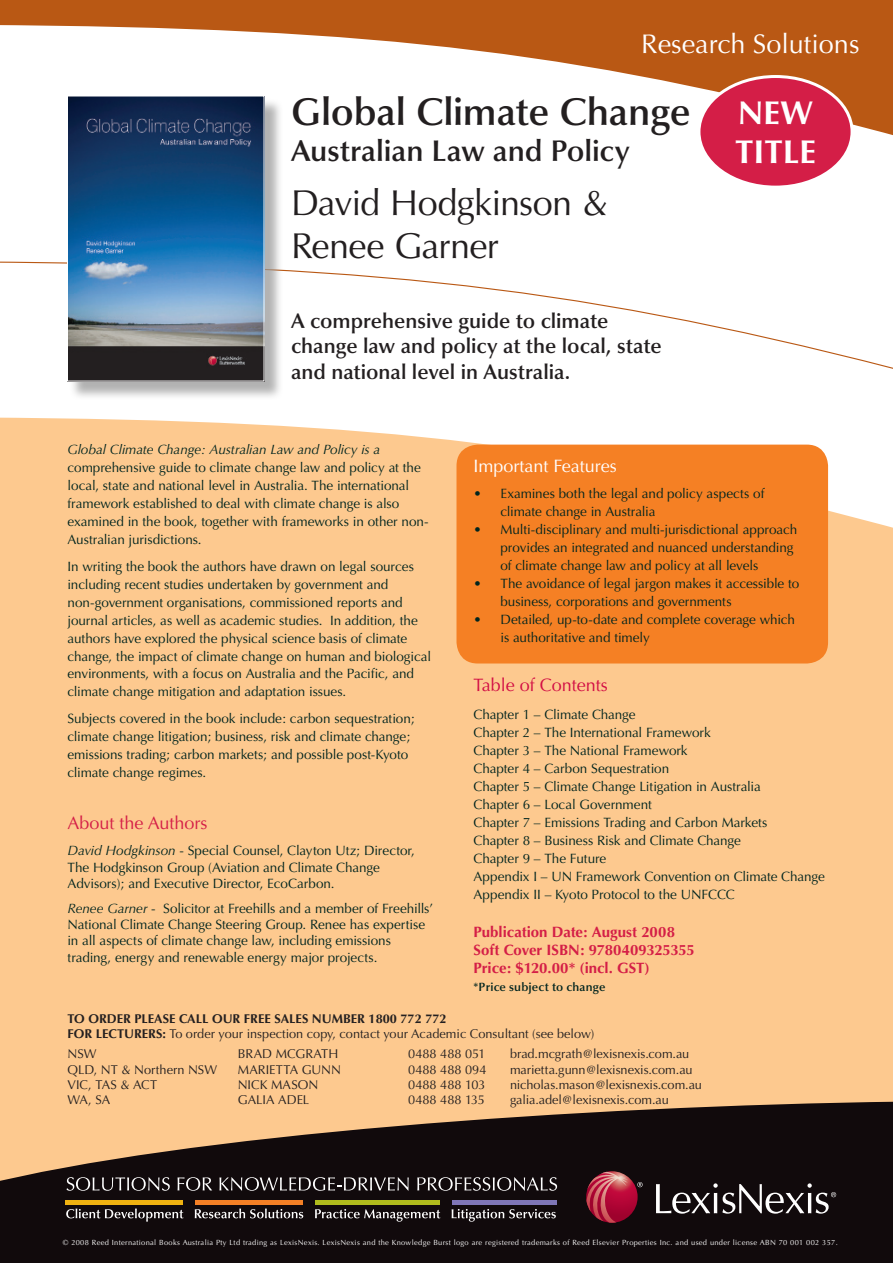
<style>
.page{position:relative;width:893px;height:1263px;background:#fff}
.page>*{position:absolute;margin:0;border:0;box-sizing:border-box;transform-origin:0 0}
.t1{font:600 39px "Optima";letter-spacing:-.005em;color:#231f20}
.t2{font:36px/43.2px "Optima CE";letter-spacing:-.02em;color:#231f20}
.t3{font:700 33px/39.6px "Optima";color:#fff}
.t4{font:600 30px "Optima";letter-spacing:-.005em;color:#231f20}
.t5{font:27px "Optima CE";color:#fff}
.t6{font:600 21px/25.2px "Optima";color:#231f20}
.t7{font:18px "Optima CE";color:#fff}
.t8{font:18px "Optima CE";color:#d41e47}
.t9{font:18px "Optima CE";color:#d20d44}
.t10{font:700 15px/18px "Optima CE";color:#d41e47}
.t11{font:13.5px/18px "Optima CE";letter-spacing:-.005em;color:#00241e}
.t12{font:italic 13.5px "Optima";letter-spacing:-.005em;color:#00241e}
.t13{font:12.75px/15.3px "Optima CE";color:#231f20}
.t14{font:600 12px "Optima";letter-spacing:.015em;color:#00241e}
.t15{font:7.5px "Optima CE";letter-spacing:.04em;color:#fff}
.s1{font-family:"Optima";font-style:italic}
.s2{font-weight:700}
</style>
<div class="page">
<div style="left:0;top:417px;width:893px;height:685px;background:#fdc98f"></div>
<svg style="left:0;top:1102px;width:893px;height:161px;background:#3e2f25"></svg>
<svg style="left:586px;top:1171px;width:52px;height:52px"></svg>
<svg style="left:586px;top:1172px;width:42px;height:51px;background:#a32f44"></svg>
<svg style="left:637px;top:1182px;width:6px;height:5px"></svg>
<svg style="left:656px;top:1183px;width:180px;height:31px"></svg>
<svg style="left:67px;top:1177px;width:103px;height:14px"></svg>
<svg style="left:178px;top:1177px;width:34px;height:14px"></svg>
<svg style="left:219px;top:1177px;width:190px;height:14px;background:#4a4446"></svg>
<svg style="left:417px;top:1177px;width:140px;height:14px;background:#4b4647"></svg>
<svg style="left:66px;top:1208px;width:117px;height:13px;background:#453f41"></svg>
<svg style="left:195px;top:1208px;width:108px;height:10px"></svg>
<svg style="left:315px;top:1209px;width:125px;height:13px;background:#443f40"></svg>
<svg style="left:452px;top:1209px;width:104px;height:13px"></svg>
<hr style="left:195px;top:1200px;width:108px;height:4px;background:#f48026">
<hr style="left:66px;top:1200px;width:117px;height:4px;background:#efb211">
<hr style="left:315px;top:1200px;width:125px;height:4px;background:#b0bb1d">
<hr style="left:452px;top:1200px;width:104px;height:4px;background:#7f76b7">
<svg style="left:0;top:0;width:893px;height:135px"></svg>
<svg style="left:0;top:261px;width:893px;height:121px"></svg>
<div style="left:69px;top:98px;width:221px;height:309px;background:#999;opacity:.75"></div>
<img style="left:69px;top:98px;width:193px;height:281px">
<div style="left:67px;top:96px;width:197px;height:285px;border:1px solid #fff"></div>
<div style="left:456px;top:445px;width:372px;height:218px;background:#f58024;border-radius:21px"></div>
<div style="left:699px;top:77px;width:153px;height:110px;background:#d41e47;border-radius:50%"></div>
<div style="left:697px;top:75px;width:156px;height:114px;border:3px solid #fff;border-radius:50%"></div>
<h3 class="t5" style="left:641px;top:27px;width:220px">Research Solutions</h3>
<h1 class="t1" style="left:291px;top:89px;width:401px">Global Climate Change</h1>
<h3 class="t4" style="left:291px;top:133px;width:340px">Australian Law and Policy</h3>
<h2 class="t2" style="left:291px;top:181px;width:319px">David Hodgkinson &amp;<br>Renee Garner</h2>
<h3 class="t6" style="left:291px;top:309px;width:372px">A comprehensive guide to climate change law and policy at the local, state and national level in Australia.</h3>
<h3 class="t3" style="left:735px;top:93px;width:82px">NEW<br>TITLE</h3>
<p class="t12" style="left:68px;top:441px;width:314px">Global Climate Change: Australian Law and Policy is a</p>
<p class="t11" style="left:68px;top:458px;width:363px">comprehensive guide to climate change law and policy at the local, state and national level in Australia. The international framework established to deal with climate change is also examined in the book, together with frameworks in other non-Australian jurisdictions.</p>
<p class="t11" style="left:68px;top:557px;width:365px">In writing the book the authors have drawn on legal sources including recent studies undertaken by government and non-government organisations, commissioned reports and journal articles, as well as academic studies. In addition, the authors have explored the physical science basis of climate change, the impact of climate change on human and biological environments, with a focus on Australia and the Pacific, and climate change mitigation and adaptation issues.</p>
<p class="t11" style="left:68px;top:710px;width:349px">Subjects covered in the book include: carbon sequestration; climate change litigation; business, risk and climate change; emissions trading; carbon markets; and possible post-Kyoto climate change regimes.</p>
<h3 class="t8" style="left:68px;top:812px;width:142px">About the Authors</h3>
<p class="t11" style="left:68px;top:843px;width:349px;line-height:16.2px"><span class="s1">David Hodgkinson</span> - Special Counsel, Clayton Utz; Director,<br>The Hodgkinson Group (Aviation and Climate Change<br>Advisors); and Executive Director, EcoCarbon.</p>
<p class="t11" style="left:68px;top:900px;width:367px;line-height:16.2px"><span class="s1">Renee Garner</span> - Solicitor at Freehills and a member of Freehills’ National Climate Change Steering Group. Renee has expertise in all aspects of climate change law, including emissions trading, energy and renewable energy major projects.</p>
<h3 class="t7" style="left:473px;top:455px;width:145px">Important Features</h3>
<p class="t11" style="left:500px;top:484px;width:266px;text-indent:-27px">• Examines both the legal and policy aspects of climate change in Australia</p>
<p class="t11" style="left:500px;top:520px;width:298px;text-indent:-27px">• Multi-disciplinary and multi-jurisdictional approach provides an integrated and nuanced understanding of climate change law and policy at all levels</p>
<p class="t11" style="left:500px;top:574px;width:300px;text-indent:-27px">• The avoidance of legal jargon makes it accessible to business, corporations and governments</p>
<p class="t11" style="left:500px;top:610px;width:296px;text-indent:-27px">• Detailed, up-to-date and complete coverage which is authoritative and timely</p>
<h3 class="t9" style="left:473px;top:674px;width:136px">Table of Contents</h3>
<p class="t11" style="left:473px;top:705px;width:353px">Chapter 1 – Climate Change<br>Chapter 2 – The International Framework<br>Chapter 3 – The National Framework<br>Chapter 4 – Carbon Sequestration<br>Chapter 5 – Climate Change Litigation in Australia<br>Chapter 6 – Local Government<br>Chapter 7 – Emissions Trading and Carbon Markets<br>Chapter 8 – Business Risk and Climate Change<br>Chapter 9 – The Future<br>Appendix I – UN Framework Convention on Climate Change Appendix II – Kyoto Protocol to the UNFCCC</p>
<p class="t10" style="left:473px;top:922px;width:223px">Publication Date: August 2008<br>Soft Cover ISBN: 9780409325355<br>Price: $120.00* (incl. GST)</p>
<p class="t14" style="left:473px;top:980px;width:134px">*Price subject to change</p>
<p class="t13" style="left:68px;top:1010px;width:528px"><span class="s2">TO ORDER PLEASE CALL OUR FREE SALES NUMBER 1800 772 772<br>FOR LECTURERS:</span> To order your inspection copy, contact your Academic Consultant (see below)</p>
<p class="t13" style="left:68px;top:1046px;width:151px">NSW<br>QLD, NT &amp; Northern NSW<br>VIC, TAS &amp; ACT<br>WA, SA</p>
<p class="t13" style="left:238px;top:1046px;width:105px">BRAD MCGRATH<br>MARIETTA GUNN<br>NICK MASON<br>GALIA ADEL</p>
<p class="t13" style="left:408px;top:1046px;width:80px;text-align:justify">0488 488 051<br>0488 488 094<br>0488 488 103<br>0488 488 135</p>
<p class="t13" style="left:510px;top:1046px;width:193px">brad.mcgrath@lexisnexis.com.au marietta.gunn@lexisnexis.com.au nicholas.mason@lexisnexis.com.au galia.adel@lexisnexis.com.au</p>
<p class="t15" style="left:63px;top:1238px;width:776px">© 2008 Reed International Books Australia Pty Ltd trading as LexisNexis. LexisNexis and the Knowledge Burst logo are registered trademarks of Reed Elsevier Properties Inc. and used under license ABN 70 001 002 357.</p>
</div>
